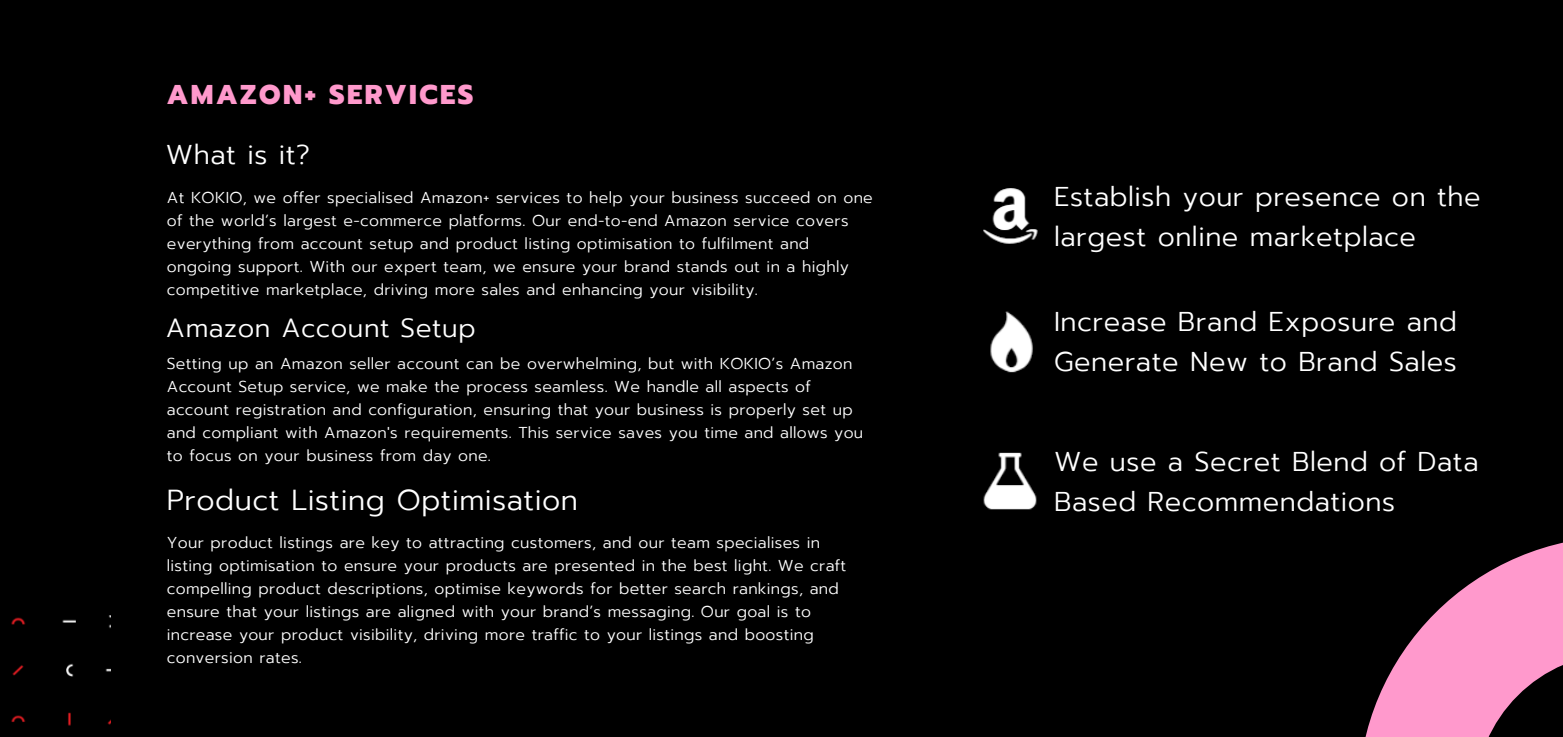
<style>
.page{position:relative;width:1563px;height:737px;background:#000}
.page>*{position:absolute;margin:0;border:0;box-sizing:border-box;transform-origin:0 0}
.t1{font:300 28.88px "Prompt";letter-spacing:.02em;color:#fff}
.t2{font:300 27.12px/40.1px "Prompt";letter-spacing:.02em;color:#fff}
.t3{font:800 27.12px "Prompt";letter-spacing:.09em;color:#f9c}
.t4{font:300 26.25px "Prompt";letter-spacing:.02em;color:#fff}
.t5{font:300 15.75px/22.9px "Prompt";letter-spacing:.02em;color:#fff}
</style>
<div class="page">
<svg style="left:1365px;top:542px;width:198px;height:195px"></svg>
<svg style="left:11px;top:616px;width:100px;height:13px"></svg>
<img style="left:983px;top:188px;width:55px;height:56px">
<img style="left:990px;top:311px;width:43px;height:62px">
<img style="left:983px;top:452px;width:54px;height:58px">
<p class="t3" style="left:167px;top:74px;width:308px">AMAZON+ SERVICES</p>
<h2 class="t2" style="left:166px;top:135px;width:146px">What is it?</h2>
<h2 class="t5" style="left:167px;top:186px;width:707px">At KOKIO, we offer specialised Amazon+ services to help your business succeed on one of the world’s largest e-commerce platforms. Our end-to-end Amazon service covers everything from account setup and product listing optimisation to fulfilment and ongoing support. With our expert team, we ensure your brand stands out in a highly competitive marketplace, driving more sales and enhancing your visibility.</h2>
<p class="t4" style="left:166px;top:308px;width:311px">Amazon Account Setup</p>
<p class="t5" style="left:167px;top:352px;width:698px">Setting up an Amazon seller account can be overwhelming, but with KOKIO’s Amazon Account Setup service, we make the process seamless. We handle all aspects of account registration and configuration, ensuring that your business is properly set up and compliant with Amazon's requirements. This service saves you time and allows you to focus on your business from day one.</p>
<p class="t1" style="left:167px;top:479px;width:413px">Product Listing Optimisation</p>
<h2 class="t5" style="left:167px;top:531px;width:681px">Your product listings are key to attracting customers, and our team specialises in listing optimisation to ensure your products are presented in the best light. We craft compelling product descriptions, optimise keywords for better search rankings, and ensure that your listings are aligned with your brand’s messaging. Our goal is to increase your product visibility, driving more traffic to your listings and boosting conversion rates.</h2>
<h2 class="t2" style="left:1054px;top:177px;width:428px">Establish your presence on the largest online marketplace</h2>
<p class="t2" style="left:1054px;top:302px;width:404px">Increase Brand Exposure and<br>Generate New to Brand Sales</p>
<h2 class="t2" style="left:1054px;top:442px;width:426px">We use a Secret Blend of Data<br>Based Recommendations</h2>
</div>
